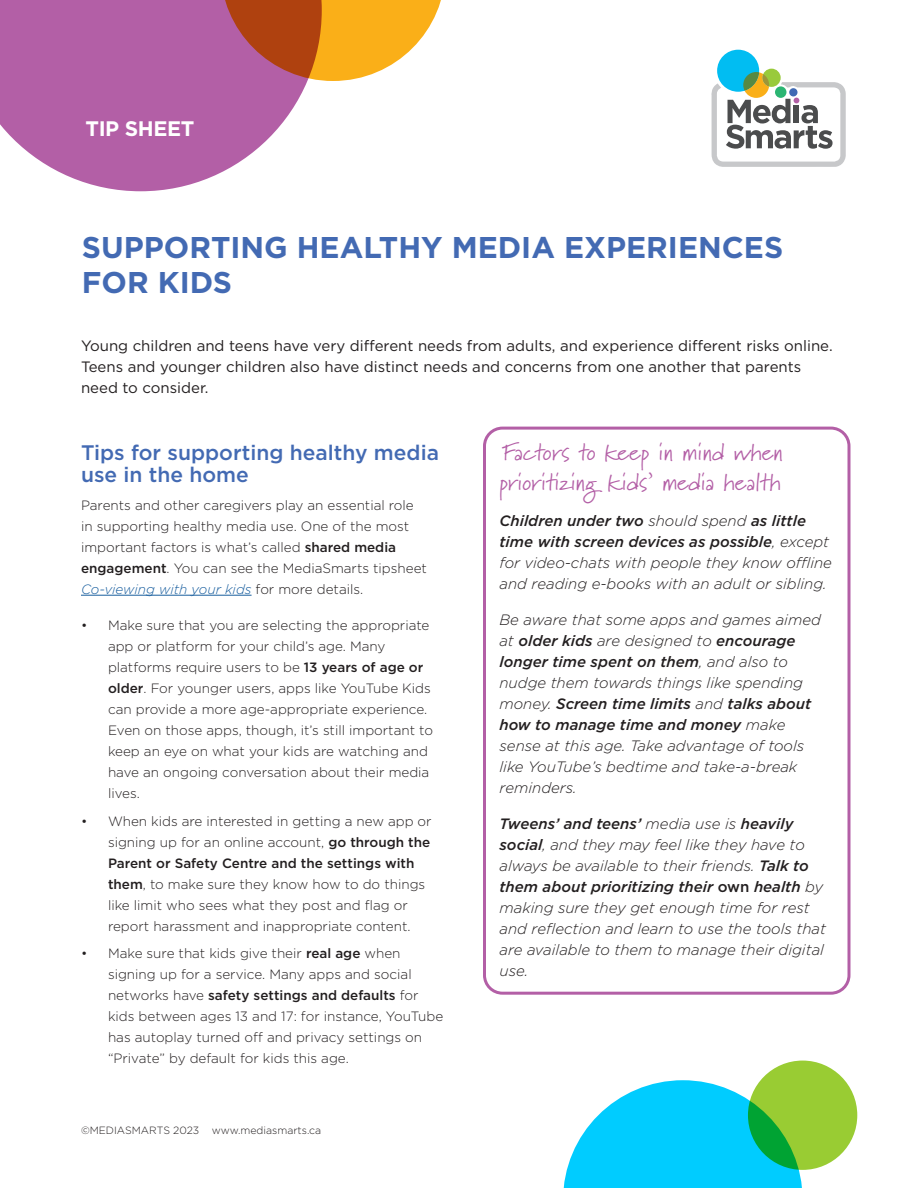
<style>
.page{position:relative;width:918px;height:1188px;background:#fff}
.page>*{position:absolute;margin:0;border:0;box-sizing:border-box;transform-origin:0 0}
.t1{font:700 30px/35.2px "Gotham";color:#436ab3}
.t2{font:24px/30px "Marydale";color:#b35fa6}
.t3{font:500 21px/22.5px "Gotham";color:#436ab3}
.t4{font:700 21px "Gotham";letter-spacing:-.02em;color:#fff}
.t5{font:italic 300 15px/21px "Gotham";color:#231f20}
.t6{font:15px/21px "Gotham";color:#231f20}
.t7{font:300 13.5px/21px "Gotham";color:#231f20}
.t8{font:300 10.5px "Gotham";color:#231f20}
.s1{font-weight:500}
.s2{font-style:italic;color:#175d9e}
.s3{font-weight:500;font-style:normal}
</style>
<div class="page">
<hr style="left:81px;top:595px;width:171px;height:1px;background:#175d9e">
<img style="left:719px;top:49px;width:39px;height:13px">
<svg style="left:762px;top:69px;width:19px;height:18px"></svg>
<div style="left:717px;top:50px;width:42px;height:42px;background:#01bdf2;border-radius:50%"></div>
<svg style="left:711px;top:72px;width:135px;height:95px"></svg>
<svg style="left:0;top:0;width:308px;height:191px;fill:#b35fa6"></svg>
<svg style="left:563px;top:1080px;width:239px;height:108px"></svg>
<svg style="left:748px;top:1061px;width:109px;height:109px;background:#7ec533"></svg>
<svg style="left:221px;top:0;width:220px;height:81px;background:#d98c47"></svg>
<div style="left:483px;top:427px;width:367px;height:568px;border:3px solid #b35fa6;border-radius:18px"></div>
<h3 class="t4" style="left:86px;top:114px;width:110px">TIP SHEET</h3>
<h1 class="t1" style="left:82px;top:229px;width:703px">SUPPORTING HEALTHY MEDIA EXPERIENCES<br>FOR KIDS</h1>
<p class="t6" style="left:81px;top:335px;width:753px">Young children and teens have very different needs from adults, and experience different risks online.<br>Teens and younger children also have distinct needs and concerns from one another that parents need to consider.</p>
<h3 class="t3" style="left:81px;top:441px;width:360px">Tips for supporting healthy media use in the home</h3>
<p class="t7" style="left:81px;top:494px;width:348px">Parents and other caregivers play an essential role in supporting healthy media use. One of the most important factors is what’s called <span class="s1">shared media engagement</span>. You can see the MediaSmarts tipsheet <span class="s2">Co-viewing with your kids</span> for more details.</p>
<p class="t7" style="left:108px;top:614px;width:326px;text-indent:-27px">• Make sure that you are selecting the appropriate app or platform for your child’s age. Many platforms require users to be <span class="s1">13 years of age or older</span>. For younger users, apps like YouTube Kids can provide a more age-appropriate experience.<br>Even on those apps, though, it’s still important to keep an eye on what your kids are watching and have an ongoing conversation about their media lives.</p>
<p class="t7" style="left:108px;top:810px;width:325px;text-indent:-27px">• When kids are interested in getting a new app or signing up for an online account, <span class="s1">go through the Parent or Safety Centre and the settings with them</span>, to make sure they know how to do things like limit who sees what they post and flag or report harassment and inappropriate content.</p>
<p class="t7" style="left:108px;top:943px;width:337px;text-indent:-27px">• Make sure that kids give their <span class="s1">real age</span> when signing up for a service. Many apps and social networks have <span class="s1">safety settings and defaults</span> for kids between ages 13 and 17: for instance, YouTube has autoplay turned off and privacy settings on “Private” by default for kids this age.</p>
<p class="t8" style="left:81px;top:1123px;width:242px">©MEDIASMARTS 2023 www.mediasmarts.ca</p>
<h2 class="t2" style="left:500px;top:437px;width:285px">Factors to keep in mind when prioritizing kids’ media health</h2>
<p class="t5" style="left:500px;top:510px;width:334px"><span class="s1">Children under two</span> should spend <span class="s1">as little time with screen devices as possible</span>, except for video-chats with people they know offline and reading e-books with an adult or sibling.</p>
<p class="t5" style="left:500px;top:609px;width:323px">Be aware that some apps and games aimed at <span class="s1">older kids</span> are designed to <span class="s1">encourage longer time spent on them</span>, and also to nudge them towards things like spending money. <span class="s1">Screen time limits</span> and <span class="s1">talks about how to manage time and money</span> make sense at this age. Take advantage of tools like YouTube’s bedtime and take-a-break reminders.</p>
<p class="t5" style="left:500px;top:813px;width:328px"><span class="s1">Tweens’ and teens’</span> media use is <span class="s1">heavily social</span>, and they may feel like they have to always be available to their friends. <span class="s1">Talk to them about prioritizing their</span> <span class="s3">own</span> <span class="s1">health</span> by making sure they get enough time for rest and reflection and learn to use the tools that are available to them to manage their digital use.</p>
</div>
